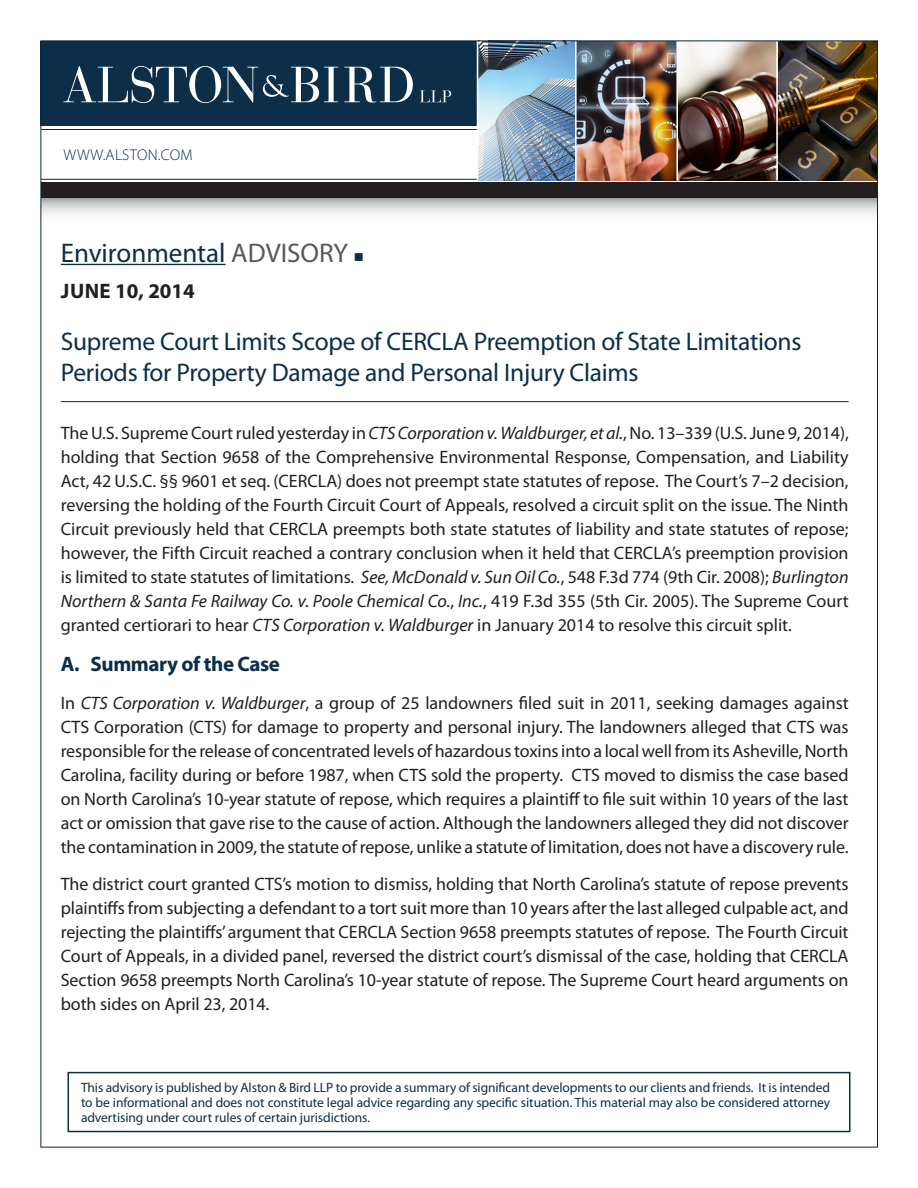
<style>
.page{position:relative;width:918px;height:1188px;background:#fff}
.page>*{position:absolute;margin:0;border:0;box-sizing:border-box;transform-origin:0 0}
.Practice_Area{font:27px "Myriad Pro";color:#0c2e48}
.Advisory_Title{font:25.5px/31.5px "Myriad Pro";letter-spacing:-.01em;color:#0c2e48}
.Head{font:700 21px "Myriad Pro";letter-spacing:-.02em;color:#0c2e48}
.Date{font:700 21px "Myriad Pro";color:#231f20}
.Body_Text{font:18px/24px "Myriad Pro";letter-spacing:-.005em;color:#231f20;text-align:justify}
.Paragraph_Style_1{font:300 15.6px "Myriad Pro";letter-spacing:.02em;color:#0c2e48}
.Body_Text-2{font:13.5px/15px "Myriad Pro";letter-spacing:-.005em;color:#0c2e48;text-align:justify}
.s1{color:#57585a}
.s2{font-style:italic}
</style>
<div class="page">
<svg style="left:42px;top:198px;width:834px;height:17px"></svg>
<div style="left:40px;top:41px;width:836px;height:85px;background:#0c2e48"></div>
<img style="left:478px;top:42px;width:398px;height:138px">
<hr style="left:477px;top:40px;width:1px;height:140px;background:#fff">
<hr style="left:575px;top:40px;width:2px;height:140px;background:#fff">
<hr style="left:676px;top:40px;width:2px;height:140px;background:#fff">
<hr style="left:776px;top:40px;width:2px;height:140px;background:#fff">
<svg style="left:344px;top:67px;width:69px;height:36px"></svg>
<svg style="left:420px;top:90px;width:31px;height:12px"></svg>
<svg style="left:63px;top:66px;width:275px;height:37px"></svg>
<hr style="left:41px;top:129px;width:436px;height:1px;background:#0e243b">
<hr style="left:41px;top:179px;width:436px;height:1px;background:#0e243b">
<div style="left:41px;top:182px;width:837px;height:16px;background:#231f20"></div>
<div style="left:68px;top:1072px;width:782px;height:60px;border:2px solid #0c2e48"></div>
<hr style="left:61px;top:264px;width:165px;height:1px;background:#0c2e48">
<hr style="left:61px;top:401px;width:788px;height:1px;background:#0c2e48">
<p class="Paragraph_Style_1" style="left:64px;top:146px;width:131px">WWW.ALSTON.COM</p>
<p class="Practice_Area" style="left:61px;top:236px;width:305px">Environmental <span class="s1">ADVISORY</span> ■</p>
<p class="Date" style="left:61px;top:277px;width:135px">JUNE 10, 2014</p>
<p class="Advisory_Title" style="left:61px;top:325px;width:742px">Supreme Court Limits Scope of CERCLA Preemption of State Limitations<br>Periods for Property Damage and Personal Injury Claims</p>
<p class="Body_Text" style="left:61px;top:420px;width:790px">The U.S. Supreme Court ruled yesterday in <span class="s2">CTS Corporation v. Waldburger, et al.</span>, No. 13–339 (U.S. June 9, 2014), holding that Section 9658 of the Comprehensive Environmental Response, Compensation, and Liability Act, 42 U.S.C. §§ 9601 et seq. (CERCLA) does not preempt state statutes of repose. The Court’s 7–2 decision, reversing the holding of the Fourth Circuit Court of Appeals, resolved a circuit split on the issue. The Ninth Circuit previously held that CERCLA preempts both state statutes of liability and state statutes of repose; however, the Fifth Circuit reached a contrary conclusion when it held that CERCLA’s preemption provision is limited to state statutes of limitations. <span class="s2">See, McDonald v. Sun Oil Co.</span>, 548 F.3d 774 (9th Cir. 2008); <span class="s2">Burlington Northern &amp; Santa Fe Railway Co. v. Poole Chemical Co.</span>, <span class="s2">Inc.</span>, 419 F.3d 355 (5th Cir. 2005). The Supreme Court granted certiorari to hear <span class="s2">CTS Corporation v. Waldburger</span> in January 2014 to resolve this circuit split.</p>
<p class="Head" style="left:61px;top:650px;width:221px">A. Summary of the Case</p>
<p class="Body_Text" style="left:61px;top:690px;width:789px">In <span class="s2">CTS Corporation v. Waldburger</span>, a group of 25 landowners filed suit in 2011, seeking damages against CTS Corporation (CTS) for damage to property and personal injury. The landowners alleged that CTS was responsible for the release of concentrated levels of hazardous toxins into a local well from its Asheville, North Carolina, facility during or before 1987, when CTS sold the property. CTS moved to dismiss the case based on North Carolina’s 10-year statute of repose, which requires a plaintiff to file suit within 10 years of the last act or omission that gave rise to the cause of action. Although the landowners alleged they did not discover the contamination in 2009, the statute of repose, unlike a statute of limitation, does not have a discovery rule.</p>
<p class="Body_Text" style="left:61px;top:872px;width:789px">The district court granted CTS’s motion to dismiss, holding that North Carolina’s statute of repose prevents plaintiffs from subjecting a defendant to a tort suit more than 10 years after the last alleged culpable act, and rejecting the plaintiffs’ argument that CERCLA Section 9658 preempts statutes of repose. The Fourth Circuit Court of Appeals, in a divided panel, reversed the district court’s dismissal of the case, holding that CERCLA Section 9658 preempts North Carolina’s 10-year statute of repose. The Supreme Court heard arguments on both sides on April 23, 2014.</p>
<p class="Body_Text-2" style="left:81px;top:1079px;width:751px">This advisory is published by Alston &amp; Bird LLP to provide a summary of significant developments to our clients and friends. It is intended to be informational and does not constitute legal advice regarding any specific situation. This material may also be considered attorney advertising under court rules of certain jurisdictions.</p>
</div>
